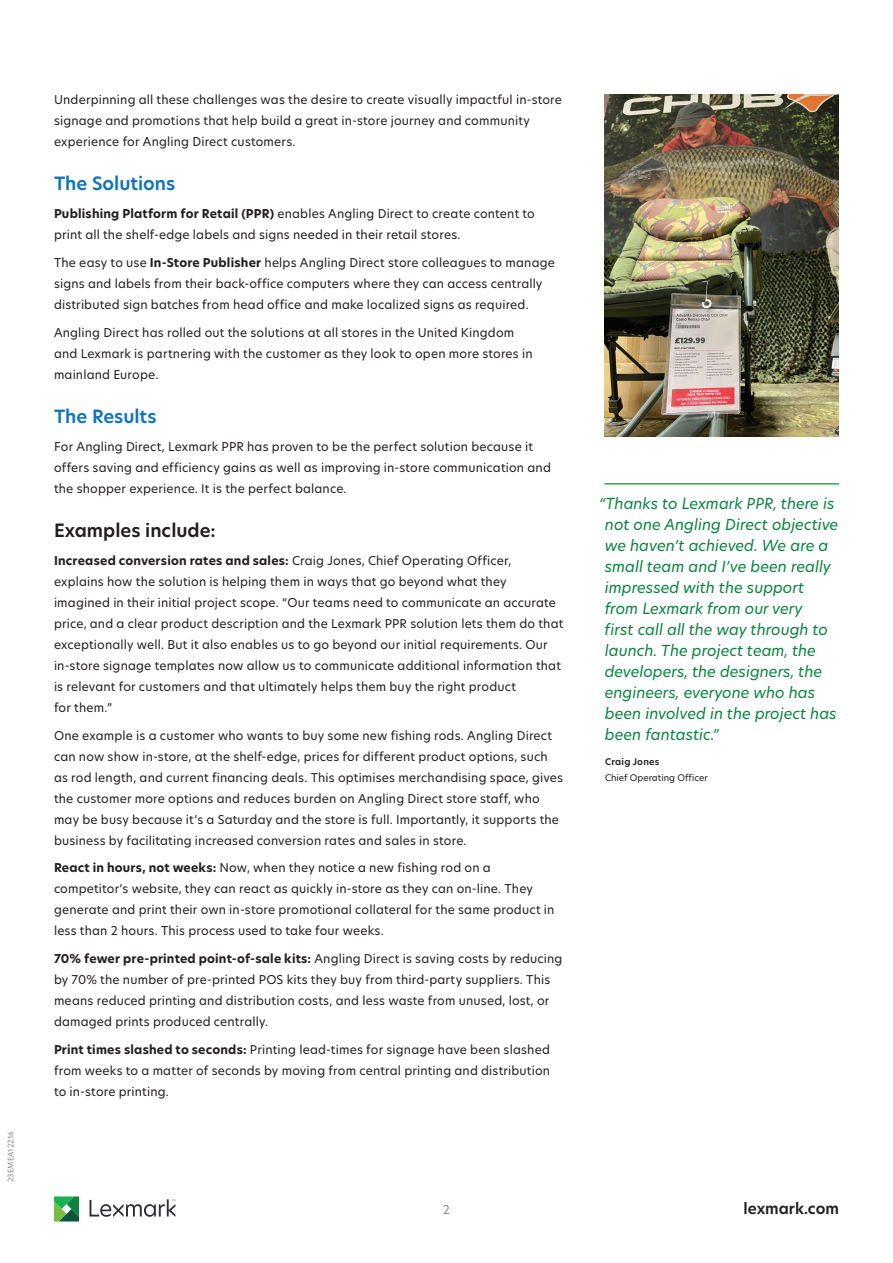
<style>
.page{position:relative;width:893px;height:1263px;background:#fff}
.page>*{position:absolute;margin:0;border:0;box-sizing:border-box;transform-origin:0 0}
.t1{font:600 18px "TP Hero";color:#1074bc}
.t2{font:600 18px "TP Hero";color:#231f20}
.t3{font:italic 15px/21px "TP Hero";color:#0c8340}
.t4{font:600 15px "TP Hero";color:#231f20}
.t5{font:12px/21px "TP Hero";letter-spacing:.015em;color:#231f20}
.t6{font:12px "TP Hero";color:#87898c}
.t7{font:9px "TP Hero";color:#231f20}
.t8{font:600 9px "TP Hero";letter-spacing:.025em;color:#231f20}
.t9{font:7.5px "TP Hero";letter-spacing:.015em;color:#87898c}
.s1{font-weight:700}
</style>
<div class="page">
<svg style="left:89px;top:1199px;width:86px;height:18px"></svg>
<svg style="left:54px;top:1196px;width:25px;height:25px"></svg>
<hr style="left:604px;top:483px;width:235px;height:2px;background:#1eb14b">
<img style="left:604px;top:95px;width:235px;height:342px">
<p class="t9" style="left:6px;top:1182px;width:52px;rotate:-90deg">23EMEA12216</p>
<p class="t5" style="left:54px;top:89px;width:510px">Underpinning all these challenges was the desire to create visually impactful in-store signage and promotions that help build a great in-store journey and community experience for Angling Direct customers.</p>
<h1 class="t1" style="left:54px;top:172px;width:123px">The Solutions</h1>
<p class="t5" style="left:54px;top:203px;width:482px"><span class="s1">Publishing Platform for Retail (PPR)</span> enables Angling Direct to create content to print all the shelf-edge labels and signs needed in their retail stores.</p>
<p class="t5" style="left:54px;top:252px;width:502px">The easy to use <span class="s1">In-Store Publisher</span> helps Angling Direct store colleagues to manage signs and labels from their back-office computers where they can access centrally distributed sign batches from head office and make localized signs as required.</p>
<p class="t5" style="left:54px;top:322px;width:480px">Angling Direct has rolled out the solutions at all stores in the United Kingdom and Lexmark is partnering with the customer as they look to open more stores in mainland Europe.</p>
<h1 class="t1" style="left:54px;top:404px;width:104px">The Results</h1>
<p class="t5" style="left:54px;top:436px;width:498px">For Angling Direct, Lexmark PPR has proven to be the perfect solution because it offers saving and efficiency gains as well as improving in-store communication and the shopper experience. It is the perfect balance.</p>
<h1 class="t2" style="left:54px;top:518px;width:163px">Examples include:</h1>
<p class="t5" style="left:54px;top:550px;width:511px"><span class="s1">Increased conversion rates and sales:</span> Craig Jones, Chief Operating Officer, explains how the solution is helping them in ways that go beyond what they imagined in their initial project scope. “Our teams need to communicate an accurate price, and a clear product description and the Lexmark PPR solution lets them do that exceptionally well. But it also enables us to go beyond our initial requirements. Our in-store signage templates now allow us to communicate additional information that is relevant for customers and that ultimately helps them buy the right product<br>for them.”</p>
<p class="t5" style="left:54px;top:724px;width:511px">One example is a customer who wants to buy some new fishing rods. Angling Direct can now show in-store, at the shelf-edge, prices for different product options, such as rod length, and current financing deals. This optimises merchandising space, gives the customer more options and reduces burden on Angling Direct store staff, who may be busy because it’s a Saturday and the store is full. Importantly, it supports the business by facilitating increased conversion rates and sales in store.</p>
<p class="t5" style="left:54px;top:857px;width:502px"><span class="s1">React in hours, not weeks:</span> Now, when they notice a new fishing rod on a competitor’s website, they can react as quickly in-store as they can on-line. They generate and print their own in-store promotional collateral for the same product in less than 2 hours. This process used to take four weeks.</p>
<p class="t5" style="left:54px;top:948px;width:510px"><span class="s1">70% fewer pre-printed point-of-sale kits:</span> Angling Direct is saving costs by reducing by 70% the number of pre-printed POS kits they buy from third-party suppliers. This means reduced printing and distribution costs, and less waste from unused, lost, or damaged prints produced centrally.</p>
<p class="t5" style="left:54px;top:1039px;width:498px;text-align:justify"><span class="s1">Print times slashed to seconds:</span> Printing lead-times for signage have been slashed from weeks to a matter of seconds by moving from central printing and distribution to in-store printing.</p>
<p class="t3" style="left:604px;top:493px;width:235px;text-indent:-5px">“Thanks to Lexmark PPR, there is not one Angling Direct objective we haven’t achieved. We are a small team and I’ve been really impressed with the support from Lexmark from our very<br>first call all the way through to launch. The project team, the developers, the designers, the engineers, everyone who has been involved in the project has been fantastic.”</p>
<p class="t8" style="left:605px;top:755px;width:56px">Craig Jones</p>
<p class="t7" style="left:605px;top:772px;width:104px">Chief Operating Officer</p>
<p class="t6" style="left:443px;top:1201px;width:9px">2</p>
<p class="t4" style="left:744px;top:1198px;width:97px">lexmark.com</p>
</div>
